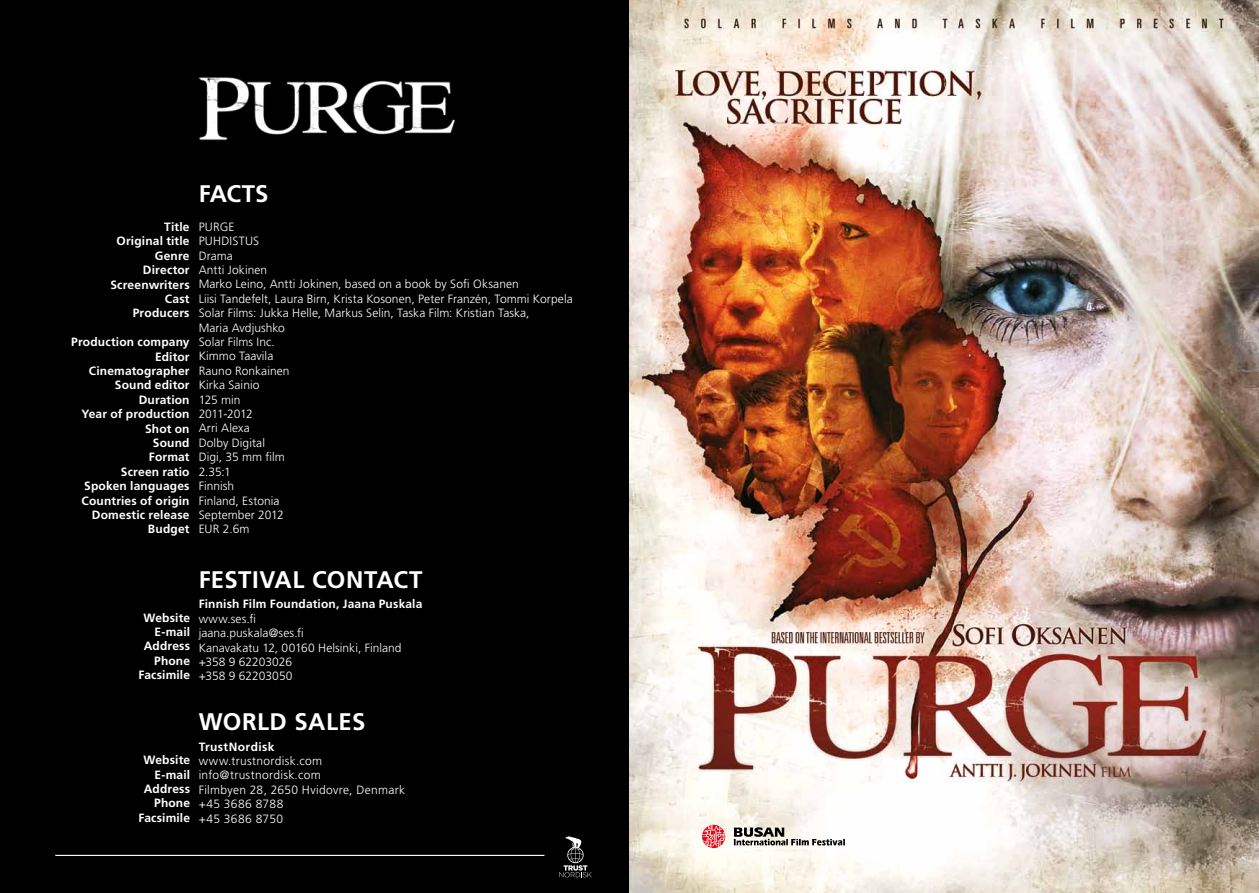
<style>
.page{position:relative;width:1259px;height:893px;background:#000}
.page>*{position:absolute;margin:0;border:0;box-sizing:border-box;transform-origin:0 0}
.t1{font:700 24px "Frutiger";letter-spacing:.015em;color:#fff}
.t2{font:300 12px/14.4px "Frutiger";letter-spacing:.005em;color:#fff}
.t3{font:700 12px/14.4px "Frutiger";letter-spacing:.015em;color:#fff;text-align:right}
.t4{font:300 12px/14.4px "Frutiger";letter-spacing:.025em;color:#fff}
.t5{font:700 12px "Frutiger";letter-spacing:.035em;color:#fff}
</style>
<div class="page">
<img style="left:629px;top:0;width:630px;height:893px">
<img style="left:199px;top:77px;width:256px;height:64px">
<svg style="left:559px;top:836px;width:32px;height:41px"></svg>
<hr style="left:55px;top:855px;width:489px;height:1px;background:#fff">
<svg style="left:734px;top:827px;width:111px;height:18px"></svg>
<svg style="left:702px;top:825px;width:23px;height:23px"></svg>
<p class="t3" style="left:110px;top:220px;width:81px">Title<br>Original title<br>Genre<br>Director<br>Screenwriters<br>Cast<br>Producers</p>
<p class="t3" style="left:71px;top:335px;width:120px">Production company<br>Editor<br>Cinematographer<br>Sound editor<br>Duration<br>Year of production<br>Shot on<br>Sound<br>Format<br>Screen ratio<br>Spoken languages<br>Countries of origin<br>Domestic release<br>Budget</p>
<h1 class="t1" style="left:199px;top:180px;width:71px">FACTS</h1>
<p class="t2" style="left:199px;top:219px;width:375px">Purge<br>Puhdistus<br>Drama<br>Antti Jokinen<br>Marko Leino, Antti Jokinen, based on a book by Sofi Oksanen<br>Liisi Tandefelt, Laura Birn, Krista Kosonen, Peter Franzén, Tommi Korpela<br>Solar Films: Jukka Helle, Markus Selin, Taska Film: Kristian Taska,<br>Maria Avdjushko<br>Solar Films I nc.<br>Kimmo Taavila<br>Rauno Ronkainen<br>Kirka Sainio<br>125 min<br>2011-2012<br>Arri Alexa<br>Dolby Digital<br>Digi, 35 mm film<br>2.35:1<br>Finnish<br>Finland, Estonia<br>September 2012<br>EUR</p>
<p class="t2" style="left:223px;top:522px;width:28px">2.6m</p>
<p class="t3" style="left:138px;top:610px;width:53px">Website<br>E-mail<br>Address<br>Phone<br>Facsimile</p>
<h1 class="t1" style="left:199px;top:565px;width:225px">FESTIVAL CONTACT</h1>
<p class="t3" style="left:199px;top:597px;width:225px">Finnish Film Foundation, Jaana Puskala</p>
<p class="t2" style="left:199px;top:611px;width:204px">www.ses.fi<br>jaana.puskala@ses.fi<br>Kanavakatu 12, 00160 Helsinki, Finland +358 9 62203026<br>+358 9 62203050</p>
<p class="t3" style="left:138px;top:753px;width:53px">Website<br>E-mail<br>Address<br>Phone<br>Facsimile</p>
<h1 class="t1" style="left:199px;top:708px;width:168px">WORLD SALES</h1>
<p class="t5" style="left:199px;top:739px;width:77px">TrustNordisk</p>
<p class="t4" style="left:199px;top:754px;width:208px">www.trustnordisk.com info@trustnordisk.com<br>Filmbyen 28, 2650 Hvidovre, Denmark +45 3686 8788<br>+45 3686 8750</p>
</div>
